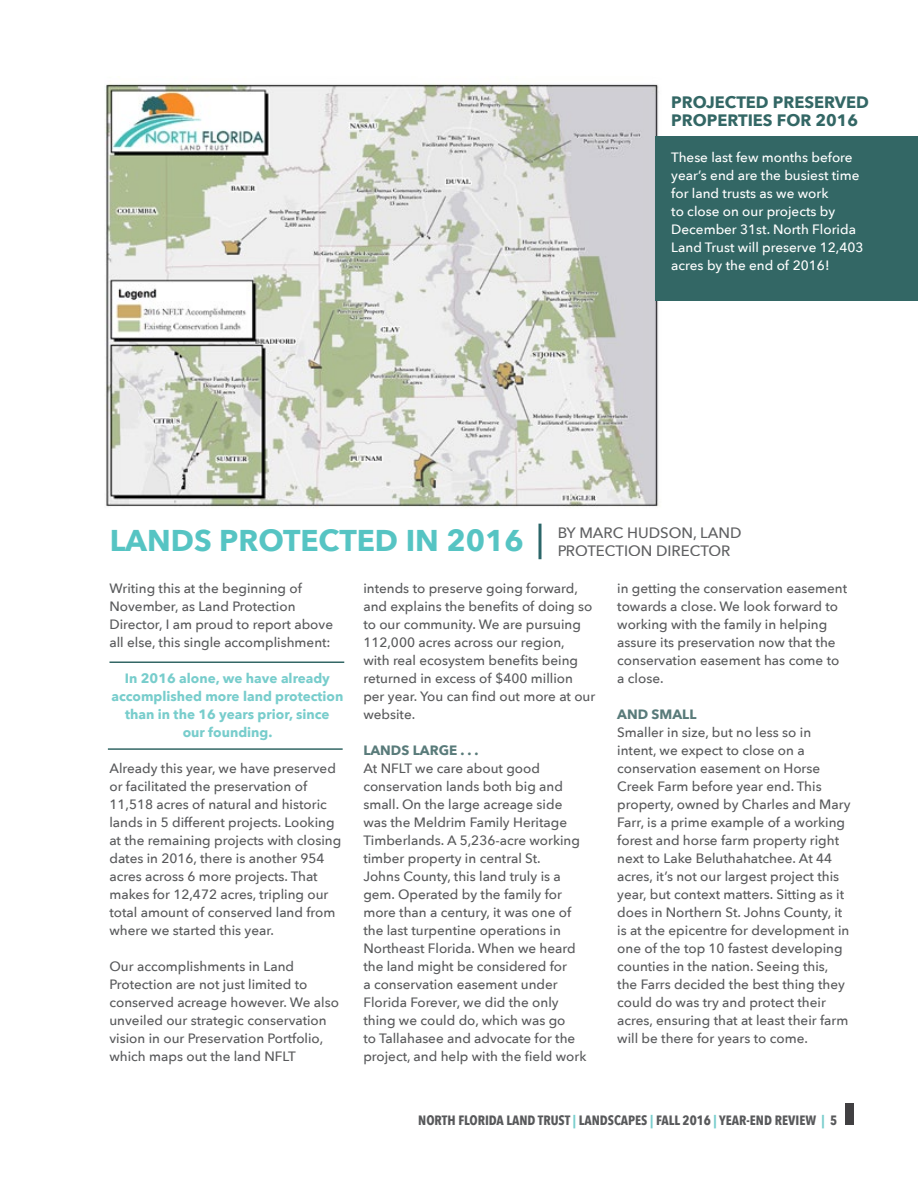
<style>
.page{position:relative;width:918px;height:1188px;background:#fff}
.page>*{position:absolute;margin:0;border:0;box-sizing:border-box;transform-origin:0 0}
.t1{font:700 30px "Avenir Next";color:#4fc2c1}
.t2{font:700 16.5px/18px "Avenir Next";color:#336765}
.t3{font:500 15px "Avenir Next";color:#58595b}
.t4{font:500 13.5px/18px "Avenir Next";color:#58595b}
.t5{font:500 13.5px/18px "Avenir Next";color:#fff}
.t6{font:700 13.5px/18px "Avenir Next";color:#78cdcc;text-align:center}
.t7{font:700 13.5px "Avenir Next Condensed";color:#58595b}
.t8{font:700 13.5px "Avenir Next";color:#597b7a}
.s1{color:#78cdcc}
</style>
<div class="page">
<div style="left:846px;top:1103px;width:8px;height:21px;background:#414042"></div>
<img style="left:105px;top:84px;width:554px;height:423px">
<svg style="left:538px;top:524px;width:4px;height:35px"></svg>
<div style="left:655px;top:136px;width:263px;height:165px;background:#336765"></div>
<hr style="left:109px;top:661px;width:235px;height:2px;background:#336765">
<hr style="left:108px;top:748px;width:235px;height:2px;background:#336765">
<p class="t2" style="left:671px;top:93px;width:199px">PROJECTED PRESERVED<br>PROPERTIES FOR 2016</p>
<p class="t5" style="left:671px;top:148px;width:194px">These last few months before year’s end are the busiest time for land trusts as we work<br>to close on our projects by<br>December 31st. North Florida<br>Land Trust will preserve 12,403 acres by the end of 2016!</p>
<p class="t3" style="left:557px;top:520px;width:186px">BY MARC HUDSON, LAND</p>
<h1 class="t1" style="left:109px;top:515px;width:622px">LANDS PROTECTED IN 2016 <sub>PROTECTION</sub> <sub>DIRECTOR</sub></h1>
<p class="t4" style="left:109px;top:579px;width:225px">Writing this at the beginning of November, as Land Protection Director, I am proud to report above all else, this single accomplishment:</p>
<p class="t6" style="left:111px;top:669px;width:234px">In 2016 alone, we have already accomplished more land protection than in the 16 years prior, since<br>our founding.</p>
<p class="t4" style="left:109px;top:759px;width:233px">Already this year, we have preserved or facilitated the preservation of 11,518 acres of natural and historic lands in 5 different projects. Looking at the remaining projects with closing dates in 2016, there is another 954 acres across 6 more projects. That makes for 12,472 acres, tripling our total amount of conserved land from where we started this year.</p>
<p class="t4" style="left:109px;top:957px;width:231px">Our accomplishments in Land Protection are not just limited to conserved acreage however. We also unveiled our strategic conservation vision in our Preservation Portfolio, which maps out the land NFLT</p>
<p class="t4" style="left:363px;top:579px;width:233px">intends to preserve going forward, and explains the benefits of doing so to our community. We are pursuing<br>112,000 acres across our region,<br>with real ecosystem benefits being returned in excess of $400 million per year. You can find out more at our website.</p>
<p class="t8" style="left:363px;top:738px;width:117px">LANDS LARGE . . .</p>
<p class="t4" style="left:363px;top:759px;width:225px">At NFLT we care about good conservation lands both big and small. On the large acreage side was the Meldrim Family Heritage<br>Timberlands. A 5,236-acre working timber property in central St.<br>Johns County, this land truly is a gem. Operated by the family for more than a century, it was one of the last turpentine operations in<br>Northeast Florida. When we heard the land might be considered for<br>a conservation easement under<br>Florida Forever, we did the only thing we could do, which was go<br>to Tallahasee and advocate for the project, and help with the field work</p>
<p class="t4" style="left:617px;top:578px;width:231px">in getting the conservation easement towards a close. We look forward to working with the family in helping assure its preservation now that the conservation easement has come to a close.</p>
<p class="t8" style="left:617px;top:702px;width:81px">AND SMALL</p>
<p class="t4" style="left:617px;top:722px;width:235px">Smaller in size, but no less so in intent, we expect to close on a conservation easement on Horse Creek Farm before year end. This property, owned by Charles and Mary Farr, is a prime example of a working forest and horse farm property right next to Lake Beluthahatchee. At 44 acres, it’s not our largest project this year, but context matters. Sitting as it does in Northern St. Johns County, it is at the epicentre for development in one of the top 10 fastest developing counties in the nation. Seeing this, the Farrs decided the best thing they could do was try and protect their acres, ensuring that at least their farm will be there for years to come.</p>
<p class="t7" style="left:418px;top:1112px;width:421px">NORTH FLORIDA LAND TRUST <span class="s1">|</span> LANDSCAPES <span class="s1">|</span> FALL 2016 <span class="s1">|</span> YEAR-END REVIEW <span class="s1">|</span> 5</p>
</div>
